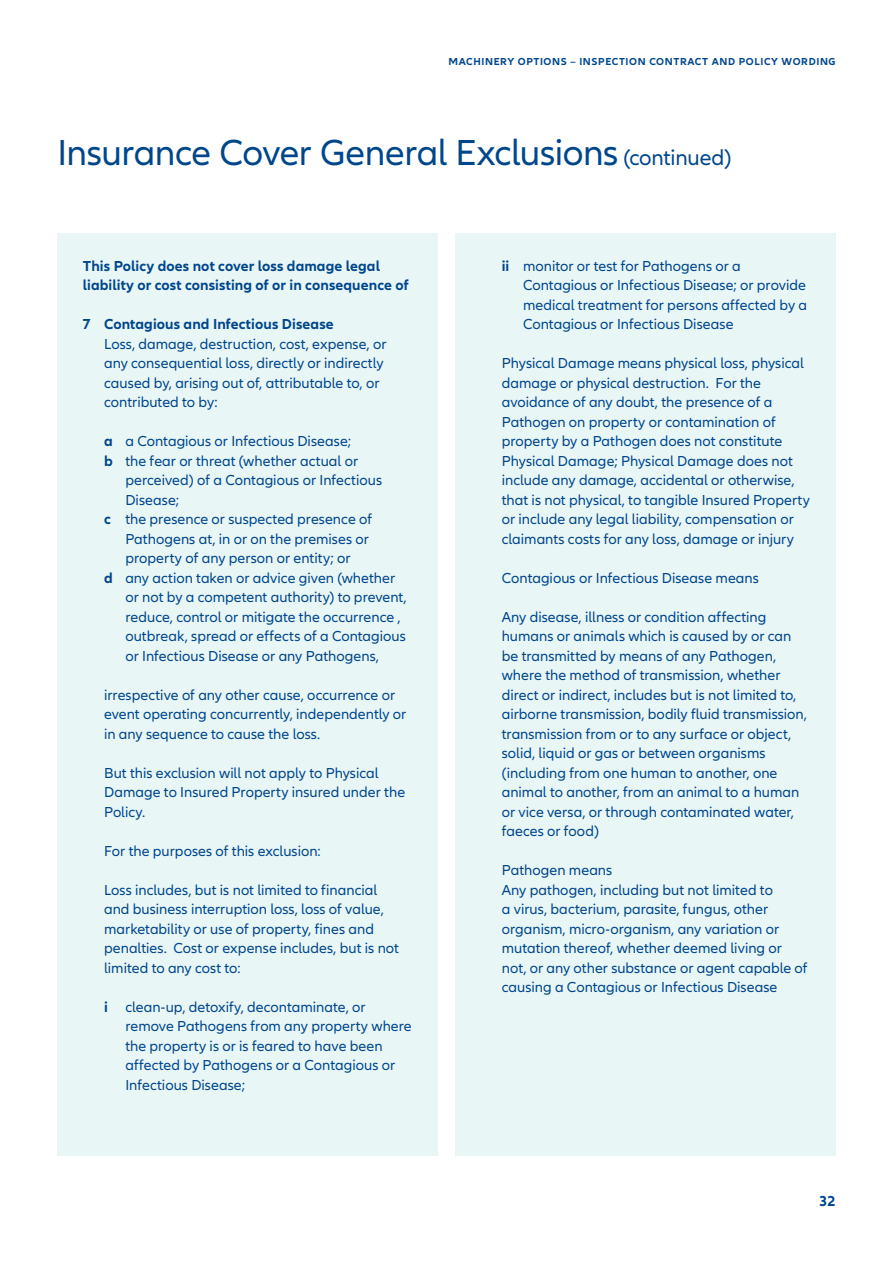
<style>
.page{position:relative;width:893px;height:1263px;background:#fff}
.page>*{position:absolute;margin:0;border:0;box-sizing:border-box;transform-origin:0 0}
.t1{font:37.5px "Allianz Neo";letter-spacing:-.015em;color:#00468b}
.t2{font:15px/19.5px "Allianz Neo";color:#00468b}
.t3{font:700 15px/19.5px "Allianz Neo";letter-spacing:.005em;color:#00468b}
.t4{font:700 10.5px "Allianz Neo";letter-spacing:.06em;color:#00468b}
.s1{font-size:22.5px}
.s2{font-weight:700}
</style>
<div class="page">
<div style="left:455px;top:234px;width:381px;height:922px;background:#e9f6f6"></div>
<div style="left:57px;top:234px;width:381px;height:922px;background:#e9f6f6"></div>
<p class="t4" style="left:449px;top:56px;width:388px">MACHINERY OPTIONS – INSPECTION CONTRACT AND POLICY WORDING</p>
<h1 class="t1" style="left:57px;top:132px;width:676px">Insurance Cover General Exclusions <span class="s1">(continued)</span></h1>
<p class="t3" style="left:83px;top:256px;width:327px">This Policy does not cover loss damage legal liability or cost consisting of or in consequence of</p>
<p class="t3" style="left:83px;top:315px;width:252px">7 Contagious and Infectious Disease</p>
<p class="t2" style="left:104px;top:334px;width:284px">Loss, damage, destruction, cost, expense, or any consequential loss, directly or indirectly caused by, arising out of, attributable to, or contributed to by:</p>
<p class="t2" style="left:104px;top:432px;width:248px"><span class="s2">a</span> a Contagious or Infectious Disease;</p>
<p class="t2" style="left:104px;top:451px;width:256px"><span class="s2">b</span> the fear or threat (whether actual or</p>
<p class="t2" style="left:125px;top:471px;width:258px">perceived) of a Contagious or Infectious</p>
<p class="t2" style="left:125px;top:490px;width:55px">Disease;</p>
<p class="t2" style="left:104px;top:510px;width:270px"><span class="s2">c</span> the presence or suspected presence of</p>
<p class="t2" style="left:125px;top:529px;width:245px">Pathogens at, in or on the premises or</p>
<p class="t2" style="left:125px;top:549px;width:227px">property of any person or entity; or</p>
<p class="t2" style="left:104px;top:568px;width:293px"><span class="s2">d</span> any action taken or advice given (whether</p>
<p class="t2" style="left:125px;top:588px;width:283px">or not by a competent authority) to prevent,</p>
<p class="t2" style="left:125px;top:607px;width:277px">reduce, control or mitigate the occurrence ,</p>
<p class="t2" style="left:125px;top:627px;width:282px">outbreak, spread or effects of a Contagious</p>
<p class="t2" style="left:125px;top:646px;width:255px">or Infectious Disease or any Pathogens,</p>
<p class="t2" style="left:104px;top:685px;width:304px">irrespective of any other cause, occurrence or event operating concurrently, independently or in any sequence to cause the loss.</p>
<p class="t2" style="left:104px;top:763px;width:303px">But this exclusion will not apply to Physical<br>Damage to Insured Property insured under the<br>Policy.</p>
<p class="t2" style="left:104px;top:841px;width:218px">For the purposes of this exclusion:</p>
<p class="t2" style="left:104px;top:880px;width:296px">Loss includes, but is not limited to financial and business interruption loss, loss of value, marketability or use of property, fines and penalties. Cost or expense includes, but is not limited to any cost to:</p>
<p class="t2" style="left:125px;top:997px;width:288px;text-indent:-21px"><span class="s2">i</span> clean-up, detoxify, decontaminate, or remove Pathogens from any property where the property is or is feared to have been affected by Pathogens or a Contagious or Infectious Disease;</p>
<p class="t2" style="left:523px;top:256px;width:286px;text-indent:-21px"><span class="s2">ii</span> monitor or test for Pathogens or a Contagious or Infectious Disease; or provide medical treatment for persons affected by a Contagious or Infectious Disease</p>
<p class="t2" style="left:502px;top:354px;width:310px">Physical Damage means physical loss, physical damage or physical destruction. For the avoidance of any doubt, the presence of a Pathogen on property or contamination of property by a Pathogen does not constitute Physical Damage; Physical Damage does not include any damage, accidental or otherwise, that is not physical, to tangible Insured Property or include any legal liability, compensation or claimants costs for any loss, damage or injury</p>
<p class="t2" style="left:502px;top:568px;width:259px">Contagious or Infectious Disease means</p>
<p class="t2" style="left:502px;top:607px;width:307px">Any disease, illness or condition affecting humans or animals which is caused by or can be transmitted by means of any Pathogen, where the method of transmission, whether direct or indirect, includes but is not limited to, airborne transmission, bodily fluid transmission, transmission from or to any surface or object, solid, liquid or gas or between organisms (including from one human to another, one animal to another, from an animal to a human or vice versa, or through contaminated water, faeces or food)</p>
<p class="t2" style="left:502px;top:861px;width:307px">Pathogen means<br>Any pathogen, including but not limited to<br>a virus, bacterium, parasite, fungus, other organism, micro-organism, any variation or mutation thereof, whether deemed living or not, or any other substance or agent capable of causing a Contagious or Infectious Disease</p>
<p class="t3" style="left:819px;top:1192px;width:18px">32</p>
</div>
